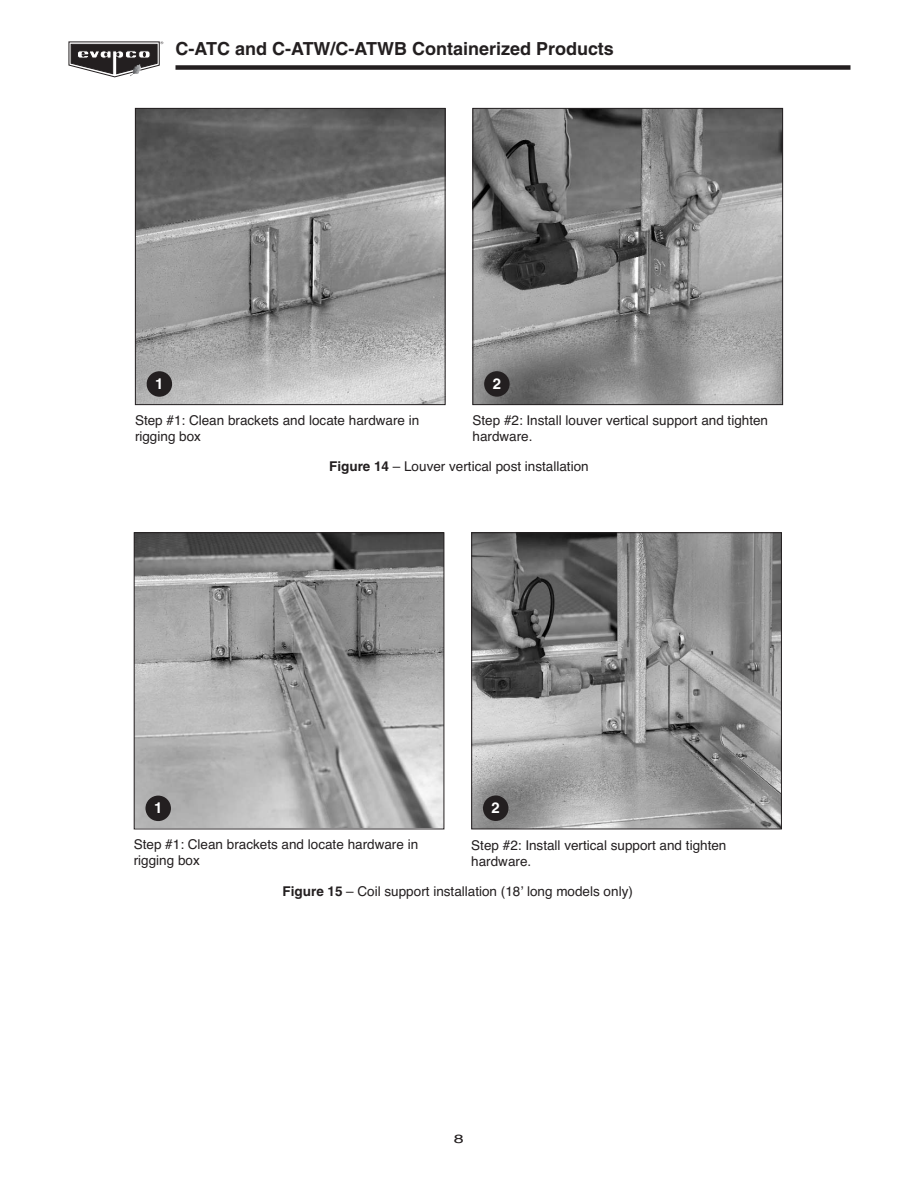
<style>
.page{position:relative;width:918px;height:1188px;background:#fff}
.page>*{position:absolute;margin:0;border:0;box-sizing:border-box;transform-origin:0 0}
.t1{font:700 18px "Helvetica";color:#231f20}
.t2{font:700 15px "Helvetica";color:#fff}
.t3{font:13.5px/16.2px "Helvetica";color:#231f20}
.t4{font:12px "Helvetica";color:#231f20;scale:1.5 1}
.s1{font-weight:700}
</style>
<div class="page">
<div style="left:176px;top:65px;width:674px;height:5px;background:#231f20"></div>
<svg style="left:69px;top:41px;width:94px;height:36px"></svg>
<img style="left:137px;top:110px;width:307px;height:293px">
<div style="left:135px;top:108px;width:311px;height:297px;border:1px solid #231f20"></div>
<img style="left:474px;top:110px;width:307px;height:293px">
<div style="left:472px;top:108px;width:311px;height:297px;border:1px solid #231f20"></div>
<div style="left:147px;top:371px;width:25px;height:26px;background:#231f20;border-radius:50%"></div>
<div style="left:484px;top:371px;width:26px;height:26px;background:#231f20;border-radius:50%"></div>
<img style="left:136px;top:534px;width:306px;height:293px">
<div style="left:134px;top:532px;width:310px;height:297px;border:1px solid #231f20"></div>
<img style="left:473px;top:534px;width:307px;height:293px">
<div style="left:471px;top:532px;width:311px;height:297px;border:1px solid #231f20"></div>
<div style="left:145px;top:796px;width:26px;height:25px;background:#231f20;border-radius:50%"></div>
<div style="left:483px;top:796px;width:25px;height:25px;background:#231f20;border-radius:50%"></div>
<h1 class="t1" style="left:176px;top:42px;width:440px">C-ATC and C-ATW/C-ATWB Containerized Products</h1>
<p class="t2" style="left:155px;top:378px;width:10px">1</p>
<p class="t2" style="left:493px;top:378px;width:10px">2</p>
<p class="t3" style="left:135px;top:413px;width:286px">Step #1: Clean brackets and locate hardware in rigging box</p>
<p class="t3" style="left:472px;top:414px;width:297px">Step #2: Install louver vertical support and tighten hardware.</p>
<p class="t3" style="left:329px;top:460px;width:261px"><span class="s1">Figure 14</span> – Louver vertical post installation</p>
<p class="t2" style="left:154px;top:802px;width:10px">1</p>
<p class="t2" style="left:492px;top:802px;width:10px">2</p>
<p class="t3" style="left:134px;top:838px;width:286px">Step #1: Clean brackets and locate hardware in rigging box</p>
<p class="t3" style="left:471px;top:838px;width:257px">Step #2: Install vertical support and tighten hardware.</p>
<p class="t3" style="left:283px;top:884px;width:352px"><span class="s1">Figure 15</span> – Coil support installation (18ʼ long models only)</p>
<p class="t4" style="left:454px;top:1134px;width:8px">8</p>
</div>
